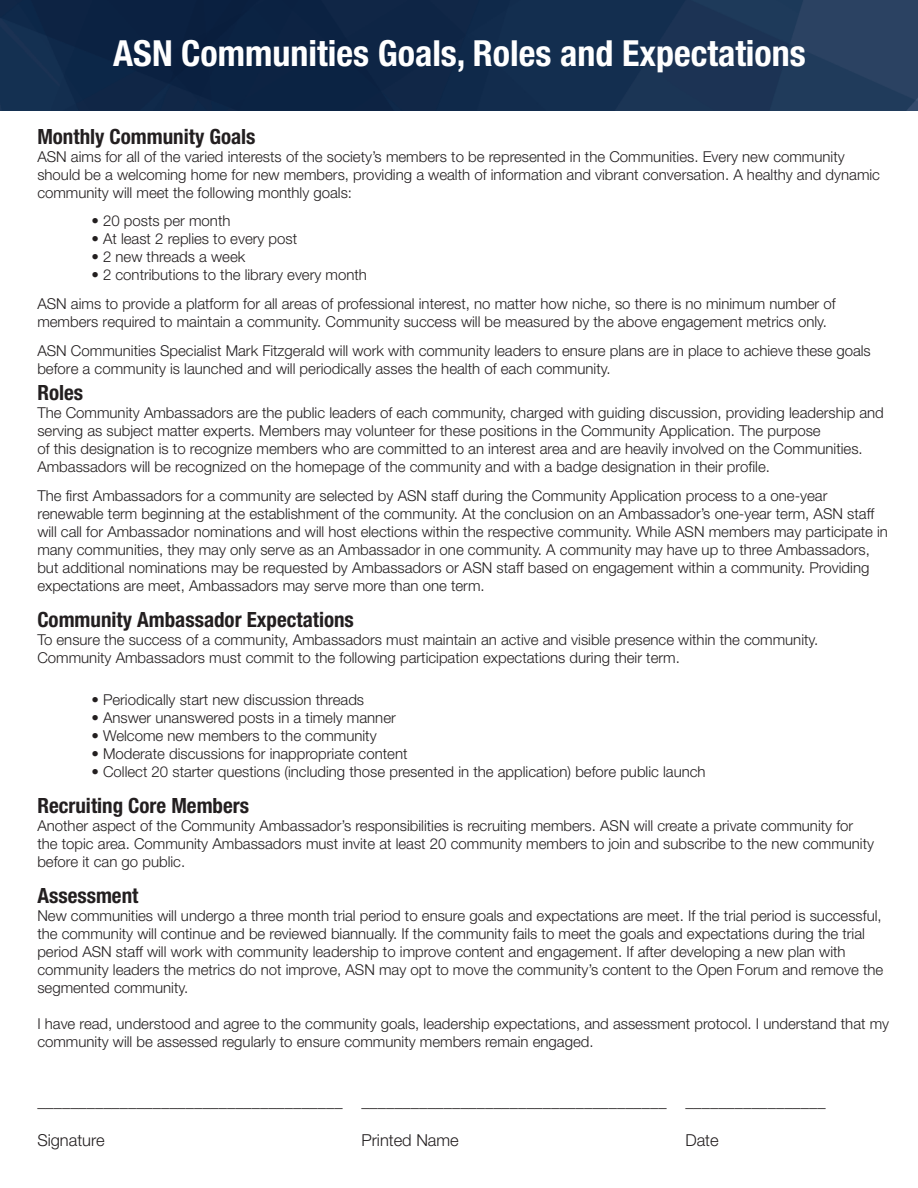
<style>
.page{position:relative;width:918px;height:1188px;background:#fff}
.page>*{position:absolute;margin:0;border:0;box-sizing:border-box;transform-origin:0 0}
.t1{font:700 condensed 36px "Helvetica Neue LT Std";color:#fff}
.t2{font:700 condensed 21px "Helvetica Neue LT Std";color:#231f20}
.t3{font:300 16.5px "Helvetica Neue LT Std";color:#231f20}
.t4{font:300 15px/18px "Helvetica Neue LT Std";color:#231f20}
</style>
<div class="page">
<img style="left:0;top:0;width:918px;height:111px">
<h1 class="t1" style="left:113px;top:31px;width:694px">ASN Communities Goals, Roles and Expectations</h1>
<h2 class="t2" style="left:37px;top:124px;width:220px">Monthly Community Goals</h2>
<p class="t4" style="left:37px;top:147px;width:844px">ASN aims for all of the varied interests of the society’s members to be represented in the Communities. Every new community should be a welcoming home for new members, providing a wealth of information and vibrant conversation. A healthy and dynamic community will meet the following monthly goals:</p>
<p class="t4" style="left:91px;top:212px;width:141px">• 20 posts per month</p>
<p class="t4" style="left:91px;top:230px;width:207px">• At least 2 replies to every post</p>
<p class="t4" style="left:91px;top:248px;width:155px">• 2 new threads a week</p>
<p class="t4" style="left:37px;top:260px;width:800px;line-height:28.8px;text-indent:54px">• 2 contributions to the library every month<br>ASN aims to provide a platform for all areas of professional interest, no matter how niche, so there is no minimum number of</p>
<p class="t4" style="left:37px;top:307px;width:835px;line-height:28.8px">members required to maintain a community. Community success will be measured by the above engagement metrics only.<br>ASN Communities Specialist Mark Fitzgerald will work with community leaders to ensure plans are in place to achieve these goals</p>
<p class="t4" style="left:37px;top:359px;width:575px">before a community is launched and will periodically asses the health of each community.</p>
<h2 class="t2" style="left:37px;top:380px;width:47px">Roles</h2>
<p class="t4" style="left:37px;top:404px;width:848px">The Community Ambassadors are the public leaders of each community, charged with guiding discussion, providing leadership and serving as subject matter experts. Members may volunteer for these positions in the Community Application. The purpose<br>of this designation is to recognize members who are committed to an interest area and are heavily involved on the Communities.<br>Ambassadors will be recognized on the homepage of the community and with a badge designation in their profile.</p>
<p class="t4" style="left:37px;top:486px;width:852px">The first Ambassadors for a community are selected by ASN staff during the Community Application process to a one-year renewable term beginning at the establishment of the community. At the conclusion on an Ambassador’s one-year term, ASN staff will call for Ambassador nominations and will host elections within the respective community. While ASN members may participate in many communities, they may only serve as an Ambassador in one community. A community may have up to three Ambassadors, but additional nominations may be requested by Ambassadors or ASN staff based on engagement within a community. Providing expectations are meet, Ambassadors may serve more than one term.</p>
<h2 class="t2" style="left:37px;top:607px;width:318px">Community Ambassador Expectations</h2>
<p class="t4" style="left:37px;top:630px;width:782px">To ensure the success of a community, Ambassadors must maintain an active and visible presence within the community.<br>Community Ambassadors must commit to the following participation expectations during their term.</p>
<p class="t4" style="left:91px;top:691px;width:274px">• Periodically start new discussion threads</p>
<p class="t4" style="left:91px;top:709px;width:306px">• Answer unanswered posts in a timely manner</p>
<p class="t4" style="left:91px;top:727px;width:287px">• Welcome new members to the community</p>
<p class="t4" style="left:91px;top:745px;width:318px">• Moderate discussions for inappropriate content</p>
<p class="t4" style="left:91px;top:763px;width:616px">• Collect 20 starter questions (including those presented in the application) before public launch</p>
<h2 class="t2" style="left:37px;top:793px;width:213px">Recruiting Core Members</h2>
<p class="t4" style="left:37px;top:817px;width:838px">Another aspect of the Community Ambassador’s responsibilities is recruiting members. ASN will create a private community for the topic area. Community Ambassadors must invite at least 20 community members to join and subscribe to the new community before it can go public.</p>
<h2 class="t2" style="left:37px;top:883px;width:103px">Assessment</h2>
<p class="t4" style="left:37px;top:907px;width:848px">New communities will undergo a three month trial period to ensure goals and expectations are meet. If the trial period is successful, the community will continue and be reviewed biannually. If the community fails to meet the goals and expectations during the trial period ASN staff will work with community leadership to improve content and engagement. If after developing a new plan with community leaders the metrics do not improve, ASN may opt to move the community’s content to the Open Forum and remove the segmented community.</p>
<p class="t4" style="left:37px;top:1015px;width:853px">I have read, understood and agree to the community goals, leadership expectations, and assessment protocol. I understand that my community will be assessed regularly to ensure community members remain engaged.</p>
<p class="t3" style="left:37px;top:1091px;width:790px">_____________________________________ _____________________________________ _________________</p>
<p class="t3" style="left:37px;top:1130px;width:69px">Signature</p>
<p class="t3" style="left:361px;top:1130px;width:99px">Printed Name</p>
<p class="t3" style="left:685px;top:1130px;width:35px">Date</p>
</div>
